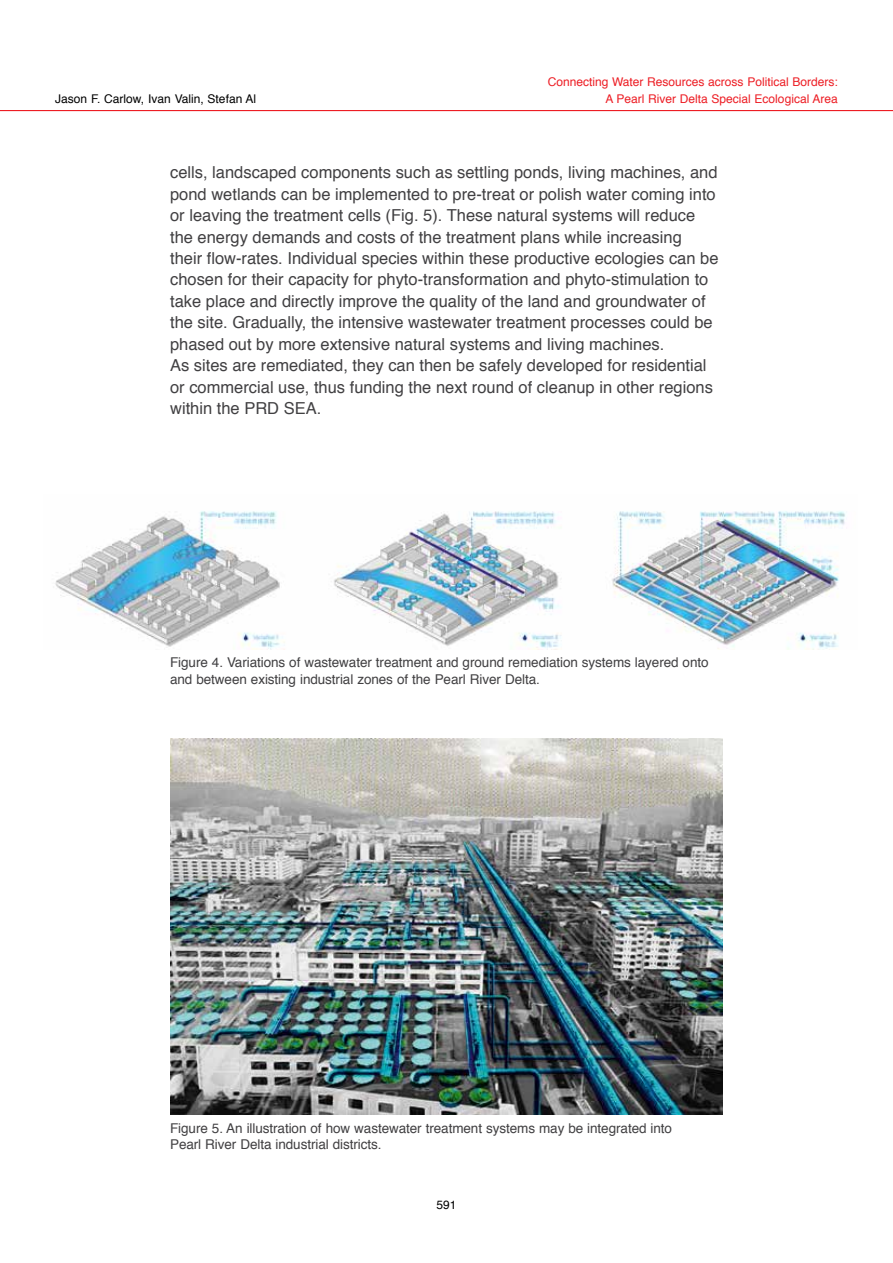
<style>
.page{position:relative;width:893px;height:1263px;background:#fff}
.page>*{position:absolute;margin:0;border:0;box-sizing:border-box;transform-origin:0 0}
.t1{font:16.5px/21.5px "Helvetica";color:#414042}
.t2{font:13.5px/16.5px "Helvetica";letter-spacing:-.005em;color:#414042}
.t3{font:12px/17.2px "Helvetica";color:#ed1d24;text-align:right}
.t4{font:12px "Helvetica";color:#000}
</style>
<div class="page">
<hr style="left:0;top:110px;width:893px;height:1px;background:#ed1d24">
<img style="left:55px;top:511px;width:791px;height:138px">
<img style="left:170px;top:739px;width:553px;height:375px">
<p class="t4" style="left:55px;top:90px;width:202px">Jason F. Carlow, Ivan Valin, Stefan Al</p>
<p class="t3" style="left:548px;top:74px;width:292px">Connecting Water Resources across Political Borders:<br>A Pearl River Delta Special Ecological Area</p>
<p class="t1" style="left:170px;top:162px;width:550px">cells, landscaped components such as settling ponds, living machines, and pond wetlands can be implemented to pre-treat or polish water coming into or leaving the treatment cells (Fig. 5). These natural systems will reduce the energy demands and costs of the treatment plans while increasing<br>their flow-rates. Individual species within these productive ecologies can be chosen for their capacity for phyto-transformation and phyto-stimulation to take place and directly improve the quality of the land and groundwater of the site. Gradually, the intensive wastewater treatment processes could be phased out by more extensive natural systems and living machines.<br>As sites are remediated, they can then be safely developed for residential or commercial use, thus funding the next round of cleanup in other regions within the PRD SEA.</p>
<p class="t2" style="left:170px;top:654px;width:540px">Figure 4. Variations of wastewater treatment and ground remediation systems layered onto and between existing industrial zones of the Pearl River Delta.</p>
<p class="t2" style="left:170px;top:1120px;width:503px">Figure 5. An illustration of how wastewater treatment systems may be integrated into<br>Pearl River Delta industrial districts.</p>
<p class="t4" style="left:436px;top:1195px;width:22px">591</p>
</div>
